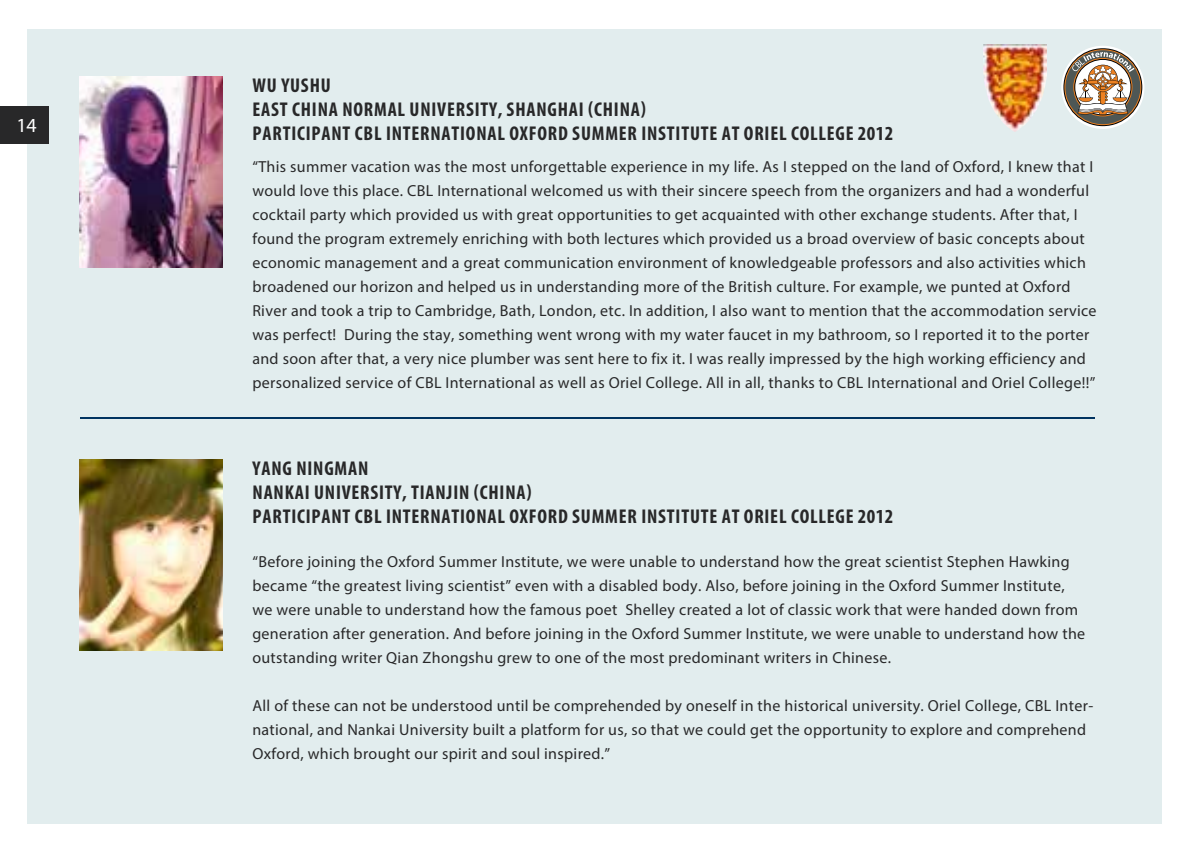
<style>
.page{position:relative;width:1191px;height:851px;background:#fff}
.page>*{position:absolute;margin:0;border:0;box-sizing:border-box;transform-origin:0 0}
.t1{font:700 condensed 20px/24px "Myriad Pro";letter-spacing:.04em;color:#282829}
.t2{font:20px "Myriad Pro";color:#fff}
.t3{font:16px/24px "Myriad Pro";letter-spacing:.02em;color:#282829}
</style>
<div class="page">
<div style="left:27px;top:30px;width:1134px;height:793px;background:#e2edee"></div>
<img style="left:79px;top:76px;width:144px;height:191px">
<hr style="left:81px;top:417px;width:1014px;height:2px;background:#003360">
<img style="left:79px;top:459px;width:144px;height:191px">
<svg style="left:1061px;top:46px;width:83px;height:83px"></svg>
<svg style="left:1063px;top:48px;width:79px;height:78px"></svg>
<svg style="left:1064px;top:49px;width:77px;height:76px"></svg>
<div style="left:1065px;top:50px;width:75px;height:74px;background:#4e5755;border-radius:50%"></div>
<svg style="left:1071px;top:52px;width:63px;height:63px"></svg>
<div style="left:0;top:106px;width:48px;height:38px;background:#282829"></div>
<img style="left:983px;top:44px;width:63px;height:87px">
<p class="t2" style="left:16px;top:113px;width:22px">14</p>
<p class="t1" style="left:252px;top:72px;width:395px">WU YUSHU<br>EAST CHINA NORMAL UNIVERSITY, SHANGHAI (CHINA)<br>PARTICIP</p>
<p class="t1" style="left:321px;top:120px;width:272px">ANT CBL INTERNATIONAL OXFORD SUMME</p>
<p class="t1" style="left:627px;top:120px;width:40px">R INSTITUTE</p>
<p class="t1" style="left:721px;top:120px;width:88px">AT ORIEL COLLEGE</p>
<p class="t1" style="left:858px;top:120px;width:37px">2012</p>
<p class="t3" style="left:252px;top:155px;width:845px">“This summer vacation was the most unforgettable experience in my life. As I stepped on the land of Oxford, I knew that I would love this place. CBL International welcomed us with their sincere speech from the organizers and had a wonderful cocktail party which provided us with great opportunities to get acquainted with other exchange students. After that, I found the program extremely enriching with both lectures which provided us a broad overview of basic concepts about economic management and a great communication environment of knowledgeable professors and also activities which broadened our horizon and helped us in understanding more of the British culture. For example, we punted at Oxford River and took a trip to Cambridge, Bath, London, etc. In addition, I also want to mention that the accommodation service was perfect! During the stay, something went wrong with my water faucet in my bathroom, so I reported it to the porter and soon after that, a very nice plumber was sent here to fix it. I was really impressed by the high working efficiency and personalized service of CBL International as well as Oriel College. All in all, thanks to CBL International and Oriel College!!”</p>
<p class="t1" style="left:252px;top:455px;width:280px">YANG NI NGMAN<br>NANKAI UNIVERSITY, TIANJIN (CHINA)<br>PARTICIP</p>
<p class="t1" style="left:321px;top:503px;width:272px">ANT CBL INTERNATIONAL OXFORD SUMME</p>
<p class="t1" style="left:627px;top:503px;width:40px">R INSTITUTE</p>
<p class="t1" style="left:721px;top:503px;width:88px">AT ORIEL COLLEGE</p>
<p class="t1" style="left:858px;top:503px;width:37px">2012</p>
<p class="t3" style="left:252px;top:549px;width:834px">“Before joining the Oxford Summer Institute, we were unable to understand how the great scientist Stephen Hawking became “the greatest living scientist” even with a disabled body. Also, before joining in the Oxford Summer Institute, we were unable to understand how the famous poet Shelley created a lot of classic work that were handed down from generation after generation. And before joining in the Oxford Summer Institute, we were unable to understand how the outstanding writer Qian Zhongshu grew to one of the most predominant writers in Chinese.</p>
<p class="t3" style="left:252px;top:693px;width:842px">All of these can not be understood until be comprehended by oneself in the historical university. Oriel College, CBL Inter&shy;national, and Nankai University built a platform for us, so that we could get the opportunity to explore and comprehend<br>Oxford, which brought our spirit and soul inspired.”</p>
</div>
